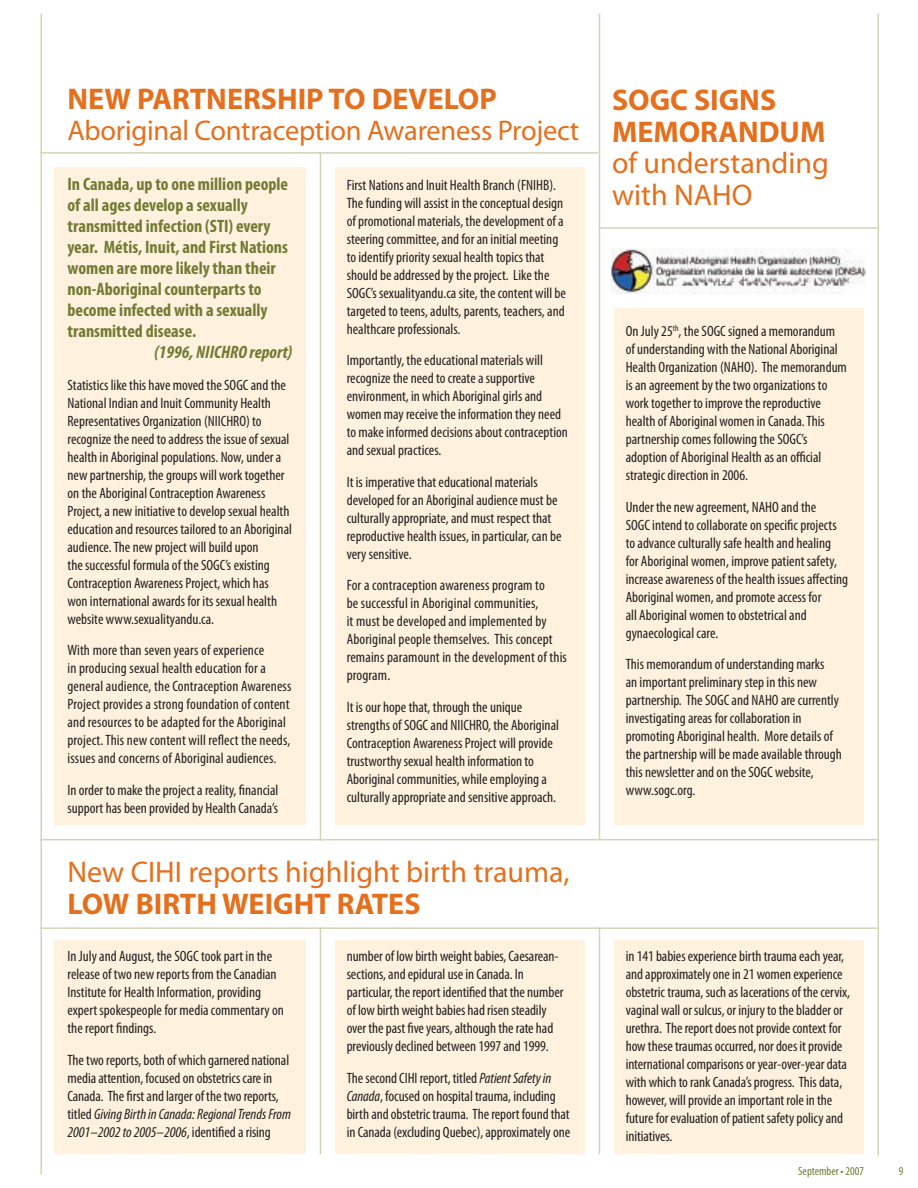
<style>
.page{position:relative;width:918px;height:1188px;background:#fff}
.page>*{position:absolute;margin:0;border:0;box-sizing:border-box;transform-origin:0 0}
.t1{font:700 30px/31.5px "Myriad";color:#e4701e}
.t2{font:30px/31.5px "Myriad";color:#e4701e}
.t3{font:28.5px "Myriad";letter-spacing:-.01em;color:#e4701e}
.t4{font:700 condensed 18px/21px "Myriad Pro";color:#727a34}
.t5{font:italic 700 condensed 18px "Myriad Pro";color:#727a34}
.t6{font:condensed 15px/18px "Myriad Pro";color:#231f20}
.t7{font:condensed 12px "Myriad Pro";color:#727a34}
.s1{font-style:italic}
</style>
<div class="page">
<div style="left:54px;top:167px;width:252px;height:658px;background:#fef1dd"></div>
<hr style="left:320px;top:152px;width:1px;height:689px;background:#d1d4b7">
<hr style="left:878px;top:13px;width:1px;height:1142px;background:#d1d4b7">
<div style="left:335px;top:167px;width:250px;height:658px;background:#fef1dd"></div>
<hr style="left:41px;top:152px;width:558px;height:2px;background:#d1d4b7">
<hr style="left:40px;top:13px;width:2px;height:1162px;background:#d1d4b7">
<hr style="left:599px;top:13px;width:1px;height:826px;background:#d1d4b7">
<div style="left:614px;top:308px;width:250px;height:517px;background:#fef1dd"></div>
<hr style="left:41px;top:839px;width:837px;height:1px;background:#d1d4b7">
<hr style="left:599px;top:227px;width:279px;height:2px;background:#d1d4b7">
<img style="left:611px;top:248px;width:255px;height:46px">
<div style="left:54px;top:940px;width:252px;height:214px;background:#fef1dd"></div>
<hr style="left:320px;top:927px;width:1px;height:227px;background:#d1d4b7">
<div style="left:335px;top:940px;width:250px;height:214px;background:#fef1dd"></div>
<hr style="left:599px;top:927px;width:1px;height:227px;background:#d1d4b7">
<div style="left:614px;top:940px;width:250px;height:214px;background:#fef1dd"></div>
<hr style="left:41px;top:927px;width:837px;height:2px;background:#d1d4b7">
<h1 class="t1" style="left:68px;top:84px;width:431px">NEW PARTNERSHIP TO DEVELOP</h1>
<h2 class="t3" style="left:68px;top:117px;width:513px">Aboriginal Contraception Awareness Project</h2>
<p class="t4" style="left:68px;top:174px;width:222px">In Canada, up to one million people of all ages develop a sexually transmitted infection (STI) every year. Métis, Inuit, and First Nations women are more likely than their non-Aboriginal counterparts to become infected with a sexually transmitted disease.</p>
<p class="t5" style="left:154px;top:343px;width:140px">(1996, NIICHRO report)</p>
<p class="t6" style="left:68px;top:376px;width:226px">Statistics like this have moved the SOGC and the National Indian and Inuit Community Health Representatives Organization (NIICHRO) to recognize the need to address the issue of sexual health in Aboriginal populations. Now, under a new partnership, the groups will work together on the Aboriginal Contraception Awareness Project, a new initiative to develop sexual health education and resources tailored to an Aboriginal audience. The new project will build upon<br>the successful formula of the SOGC’s existing Contraception Awareness Project, which has won international awards for its sexual health website www.sexualityandu.ca.</p>
<p class="t6" style="left:68px;top:642px;width:225px">With more than seven years of experience<br>in producing sexual health education for a general audience, the Contraception Awareness Project provides a strong foundation of content and resources to be adapted for the Aboriginal project. This new content will reflect the needs, issues and concerns of Aboriginal audiences.</p>
<p class="t6" style="left:68px;top:781px;width:212px">In order to make the project a reality, financial support has been provided by Health Canada’s</p>
<p class="t6" style="left:347px;top:176px;width:221px">First Nations and Inuit Health Branch (FNIHB).<br>The funding will assist in the conceptual design of promotional materials, the development of a steering committee, and for an initial meeting to identify priority sexual health topics that should be addressed by the project. Like the SOGC’s sexualityandu.ca site, the content will be targeted to teens, adults, parents, teachers, and healthcare professionals.</p>
<p class="t6" style="left:347px;top:351px;width:223px">Importantly, the educational materials will recognize the need to create a supportive environment, in which Aboriginal girls and women may receive the information they need to make informed decisions about contraception and sexual practices.</p>
<p class="t6" style="left:347px;top:473px;width:216px">It is imperative that educational materials developed for an Aboriginal audience must be culturally appropriate, and must respect that reproductive health issues, in particular, can be very sensitive.</p>
<p class="t6" style="left:347px;top:576px;width:222px">For a contraception awareness program to<br>be successful in Aboriginal communities,<br>it must be developed and implemented by Aboriginal people themselves. This concept remains paramount in the development of this program.</p>
<p class="t6" style="left:347px;top:698px;width:214px">It is our hope that, through the unique strengths of SOGC and NIICHRO, the Aboriginal Contraception Awareness Project will provide trustworthy sexual health information to Aboriginal communities, while employing a culturally appropriate and sensitive approach.</p>
<h1 class="t2" style="left:68px;top:858px;width:504px">New CIHI reports highlight birth trauma,</h1>
<h1 class="t1" style="left:68px;top:889px;width:355px">LOW BIRTH WEIGHT RATES</h1>
<p class="t6" style="left:68px;top:948px;width:218px">In July and August, the SOGC took part in the release of two new reports from the Canadian Institute for Health Information, providing expert spokespeople for media commentary on the report findings.</p>
<p class="t6" style="left:67px;top:1051px;width:225px">The two reports, both of which garnered national media attention, focused on obstetrics care in Canada. The first and larger of the two reports, titled <span class="s1">Giving Birth in Canada: Regional Trends From 2001–2002 to 2005–2006</span>, identified a rising</p>
<p class="t6" style="left:347px;top:948px;width:218px">number of low birth weight babies, Caesarean&shy;sections, and epidural use in Canada. In particular, the report identified that the number of low birth weight babies had risen steadily over the past five years, although the rate had previously declined between 1997 and 1999.</p>
<p class="t6" style="left:347px;top:1069px;width:225px">The second CIHI report, titled <span class="s1">Patient Safety in Canada</span>, focused on hospital trauma, including birth and obstetric trauma. The report found that in Canada (excluding Quebec), approximately one</p>
<h1 class="t1" style="left:612px;top:85px;width:215px">SOGC SIGNS<br>MEMORANDUM</h1>
<h1 class="t2" style="left:612px;top:149px;width:218px">of understanding with NAHO</h1>
<p class="t6" style="left:626px;top:323px;width:223px">On July 25<sup>th</sup>, the SOGC signed a memorandum of understanding with the National Aboriginal Health Organization (NAHO). The memorandum is an agreement by the two organizations to work together to improve the reproductive health of Aboriginal women in Canada. This partnership comes following the SOGC’s adoption of Aboriginal Health as an official strategic direction in 2006.</p>
<p class="t6" style="left:626px;top:498px;width:224px">Under the new agreement, NAHO and the<br>SOGC intend to collaborate on specific projects to advance culturally safe health and healing<br>for Aboriginal women, improve patient safety, increase awareness of the health issues affecting Aboriginal women, and promote access for<br>all Aboriginal women to obstetrical and gynaecological care.</p>
<p class="t6" style="left:626px;top:656px;width:218px">This memorandum of understanding marks<br>an important preliminary step in this new partnership. The SOGC and NAHO are currently investigating areas for collaboration in promoting Aboriginal health. More details of the partnership will be made available through this newsletter and on the SOGC website, www.sogc.org.</p>
<p class="t6" style="left:626px;top:948px;width:226px">in 141 babies experience birth trauma each year, and approximately one in 21 women experience obstetric trauma, such as lacerations of the cervix, vaginal wall or sulcus, or injury to the bladder or urethra. The report does not provide context for how these traumas occurred, nor does it provide international comparisons or year-over-year data with which to rank Canada’s progress. This data, however, will provide an important role in the future for evaluation of patient safety policy and initiatives.</p>
<p class="t7" style="left:798px;top:1164px;width:67px">September • 2007</p>
<p class="t7" style="left:899px;top:1164px;width:6px">9</p>
</div>
